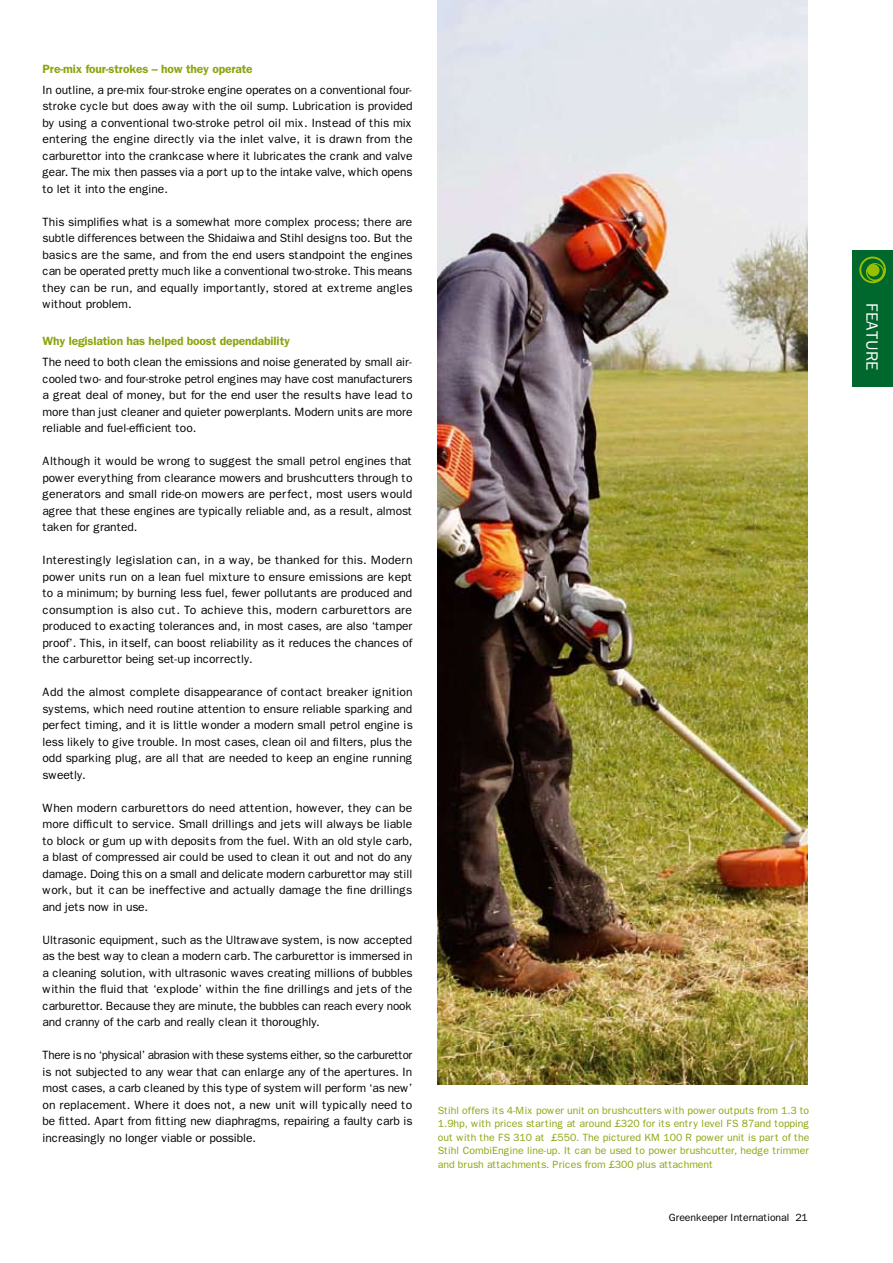
<style>
.page{position:relative;width:893px;height:1263px;background:#fff}
.page>*{position:absolute;margin:0;border:0;box-sizing:border-box;transform-origin:0 0}
.t1{font:16.5px "Franklin Gothic";letter-spacing:-.005em;color:#fff}
.t2{font:12px/16.5px "Franklin Gothic";letter-spacing:-.01em;color:#000;text-align:justify}
.t3{font:600 12px "Franklin Gothic";letter-spacing:-.01em;color:#8aa510}
.t4{font:10.5px/13.5px "Franklin Gothic";letter-spacing:-.005em;color:#8aa510;text-align:justify}
.t5{font:10.5px "Franklin Gothic";letter-spacing:-.01em;color:#000}
</style>
<div class="page">
<div style="left:852px;top:251px;width:41px;height:136px;background:#00672d"></div>
<svg style="left:859px;top:257px;width:27px;height:26px"></svg>
<svg style="left:861px;top:258px;width:23px;height:23px"></svg>
<img style="left:438px;top:0;width:370px;height:1084px">
<p class="t3" style="left:43px;top:62px;width:212px">Pre-mix four-strokes – how they operate</p>
<p class="t2" style="left:43px;top:81px;width:372px">In outline, a pre-mix four-stroke engine operates on a conventional four&shy;stroke cycle but does away with the oil sump. Lubrication is provided by using a conventional two-stroke petrol oil mix. Instead of this mix entering the engine directly via the inlet valve, it is drawn from the carburettor into the crankcase where it lubricates the crank and valve gear. The mix then passes via a port up to the intake valve, which opens to let it into the engine.</p>
<p class="t2" style="left:43px;top:213px;width:372px">This simplifies what is a somewhat more complex process; there are subtle differences between the Shidaiwa and Stihl designs too. But the basics are the same, and from the end users standpoint the engines can be operated pretty much like a conventional two-stroke. This means they can be run, and equally importantly, stored at extreme angles without problem.</p>
<p class="t3" style="left:43px;top:334px;width:249px">Why legislation has helped boost dependability</p>
<p class="t2" style="left:43px;top:354px;width:372px">The need to both clean the emissions and noise generated by small air&shy;cooled two- and four-stroke petrol engines may have cost manufacturers a great deal of money, but for the end user the results have lead to more than just cleaner and quieter powerplants. Modern units are more reliable and fuel-efficient too.</p>
<p class="t2" style="left:43px;top:453px;width:371px">Although it would be wrong to suggest the small petrol engines that power everything from clearance mowers and brushcutters through to generators and small ride-on mowers are perfect, most users would agree that these engines are typically reliable and, as a result, almost taken for granted.</p>
<p class="t2" style="left:43px;top:552px;width:372px">Interestingly legislation can, in a way, be thanked for this. Modern power units run on a lean fuel mixture to ensure emissions are kept to a minimum; by burning less fuel, fewer pollutants are produced and consumption is also cut. To achieve this, modern carburettors are produced to exacting tolerances and, in most cases, are also ‘tamper proof’. This, in itself, can boost reliability as it reduces the chances of the carburettor being set-up incorrectly.</p>
<p class="t2" style="left:43px;top:684px;width:372px">Add the almost complete disappearance of contact breaker ignition systems, which need routine attention to ensure reliable sparking and perfect timing, and it is little wonder a modern small petrol engine is less likely to give trouble. In most cases, clean oil and filters, plus the odd sparking plug, are all that are needed to keep an engine running sweetly.</p>
<p class="t2" style="left:43px;top:799px;width:372px">When modern carburettors do need attention, however, they can be more difficult to service. Small drillings and jets will always be liable to block or gum up with deposits from the fuel. With an old style carb, a blast of compressed air could be used to clean it out and not do any damage. Doing this on a small and delicate modern carburettor may still work, but it can be ineffective and actually damage the fine drillings and jets now in use.</p>
<p class="t2" style="left:43px;top:931px;width:372px">Ultrasonic equipment, such as the Ultrawave system, is now accepted as the best way to clean a modern carb. The carburettor is immersed in a cleaning solution, with ultrasonic waves creating millions of bubbles within the fluid that ‘explode’ within the fine drillings and jets of the carburettor. Because they are minute, the bubbles can reach every nook and cranny of the carb and really clean it thoroughly.</p>
<p class="t2" style="left:43px;top:1047px;width:372px">There is no ‘physical’ abrasion with these systems either, so the carburettor is not subjected to any wear that can enlarge any of the apertures. In most cases, a carb cleaned by this type of system will perform ‘as new’ on replacement. Where it does not, a new unit will typically need to be fitted. Apart from fitting new diaphragms, repairing a faulty carb is increasingly no longer viable or possible.</p>
<p class="t4" style="left:438px;top:1104px;width:373px">Stihl offers its 4-Mix power unit on brushcutters with power outputs from 1.3 to 1.9hp, with prices starting at around £320 for its entry level FS 87and topping out with the FS 310 at £550. The pictured KM 100 R power unit is part of the Stihl CombiEngine line-up. It can be used to power brushcutter, hedge trimmer and brush attachments. Prices from £300 plus attachment</p>
<p class="t5" style="left:669px;top:1212px;width:140px">Greenkeeper International 21</p>
<h1 class="t1" style="left:881px;top:303px;width:69px;rotate:90deg">FEATURE</h1>
</div>
